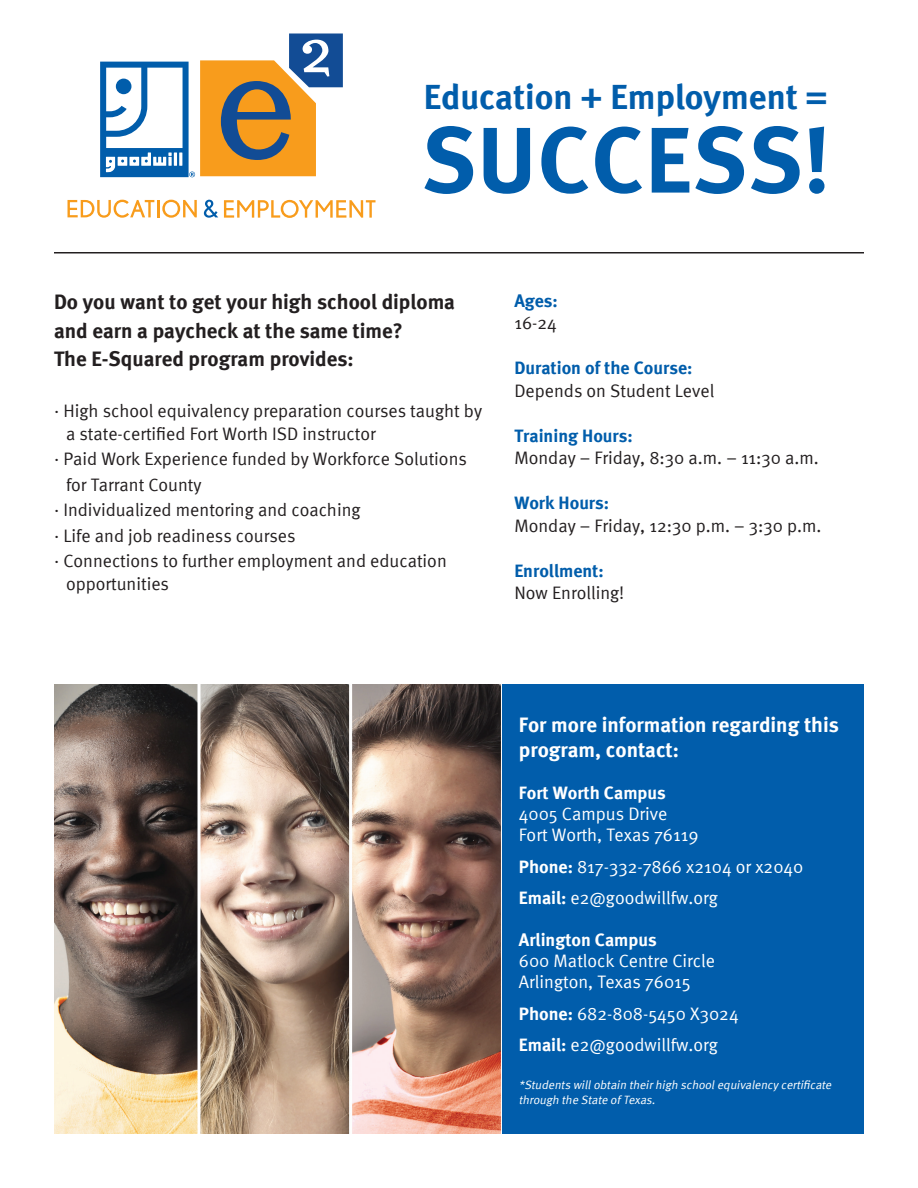
<style>
.page{position:relative;width:918px;height:1188px;background:#fff}
.page>*{position:absolute;margin:0;border:0;box-sizing:border-box;transform-origin:0 0}
.t1{font:700 93px "Meta";letter-spacing:.015em;color:#015dab}
.t2{font:700 35.1px "Meta";color:#015dab}
.t3{font:700 21px/28.5px "Meta";color:#231f20}
.t4{font:700 21px/25.5px "Meta";color:#fff}
.t5{font:18px/22.5px "Meta Normal";color:#231f20}
.t6{font:18px/21px "Meta Normal";color:#fff}
.t7{font:700 18px "Meta";color:#015dab}
.t8{font:700 18px "Meta";color:#fff}
.t9{font:italic 12px/15px "Meta Normal";color:#fff}
.s1{font-family:"Meta";font-weight:700}
</style>
<div class="page">
<div style="left:502px;top:685px;width:362px;height:449px;background:#015dab"></div>
<hr style="left:54px;top:252px;width:810px;height:2px;background:#231f20">
<svg style="left:100px;top:33px;width:243px;height:144px"></svg>
<div style="left:116px;top:79px;width:15px;height:15px;background:#015dab;border-radius:50%"></div>
<svg style="left:68px;top:200px;width:129px;height:18px"></svg>
<svg style="left:204px;top:200px;width:14px;height:18px"></svg>
<svg style="left:224px;top:200px;width:152px;height:18px"></svg>
<img style="left:54px;top:685px;width:447px;height:449px">
<h2 class="t2" style="left:424px;top:76px;width:405px">Education + Employment =</h2>
<h1 class="t1" style="left:422px;top:105px;width:410px">SUCCESS!</h1>
<p class="t3" style="left:54px;top:287px;width:403px">Do you want to get your high school diploma and earn a paycheck at the same time?<br>The E-Squared program provides:</p>
<p class="t5" style="left:66px;top:399px;width:418px;text-indent:-12px">· High school equivalency preparation courses taught by a state-certified Fort Worth ISD instructor</p>
<p class="t5" style="left:54px;top:447px;width:414px">· Paid Work Experience funded by Workforce Solutions</p>
<p class="t5" style="left:66px;top:473px;width:137px">for Tarrant County</p>
<p class="t5" style="left:54px;top:499px;width:308px">· Individualized mentoring and coaching</p>
<p class="t5" style="left:54px;top:524px;width:243px">· Life and job readiness courses</p>
<p class="t5" style="left:54px;top:550px;width:394px">· Connections to further employment and education</p>
<p class="t5" style="left:66px;top:572px;width:105px">opportunities</p>
<p class="t7" style="left:514px;top:290px;width:45px">Ages:</p>
<p class="t5" style="left:514px;top:312px;width:44px">16-24</p>
<p class="t7" style="left:514px;top:358px;width:180px">Duration of the Course:</p>
<p class="t5" style="left:514px;top:379px;width:201px">Depends on Student Level</p>
<p class="t7" style="left:514px;top:425px;width:120px">Training Hours:</p>
<p class="t5" style="left:514px;top:447px;width:306px">Monday – Friday, 8:30 a.m. – 11:30 a.m.</p>
<p class="t7" style="left:514px;top:493px;width:96px">Work Hours:</p>
<p class="t5" style="left:514px;top:514px;width:309px">Monday – Friday, 12:30 p.m. – 3:30 p.m.</p>
<p class="t7" style="left:514px;top:560px;width:91px">Enrollment:</p>
<p class="t5" style="left:514px;top:582px;width:111px">Now Enrolling!</p>
<p class="t4" style="left:519px;top:712px;width:322px">For more information regarding this program, contact:</p>
<p class="t8" style="left:519px;top:782px;width:148px">Fort Worth Campus</p>
<p class="t6" style="left:519px;top:803px;width:181px">4005 Campus Drive<br>Fort Worth, Texas 76119</p>
<p class="t6" style="left:519px;top:851px;width:286px;line-height:31.5px"><span class="s1">Phone:</span> 817-332-7866 x2104 or x2040<br><span class="s1">Email:</span> e2@goodwillfw.org</p>
<p class="t8" style="left:519px;top:929px;width:139px">Arlington Campus</p>
<p class="t6" style="left:519px;top:950px;width:198px">600 Matlock Centre Circle<br>Arlington, Texas 76015</p>
<p class="t6" style="left:519px;top:998px;width:221px;line-height:31.5px"><span class="s1">Phone:</span> 682-808-5450 X3024<br><span class="s1">Email:</span> e2@goodwillfw.org</p>
<p class="t9" style="left:519px;top:1077px;width:316px">*Students will obtain their high school equivalency certificate through the State of Texas.</p>
</div>
